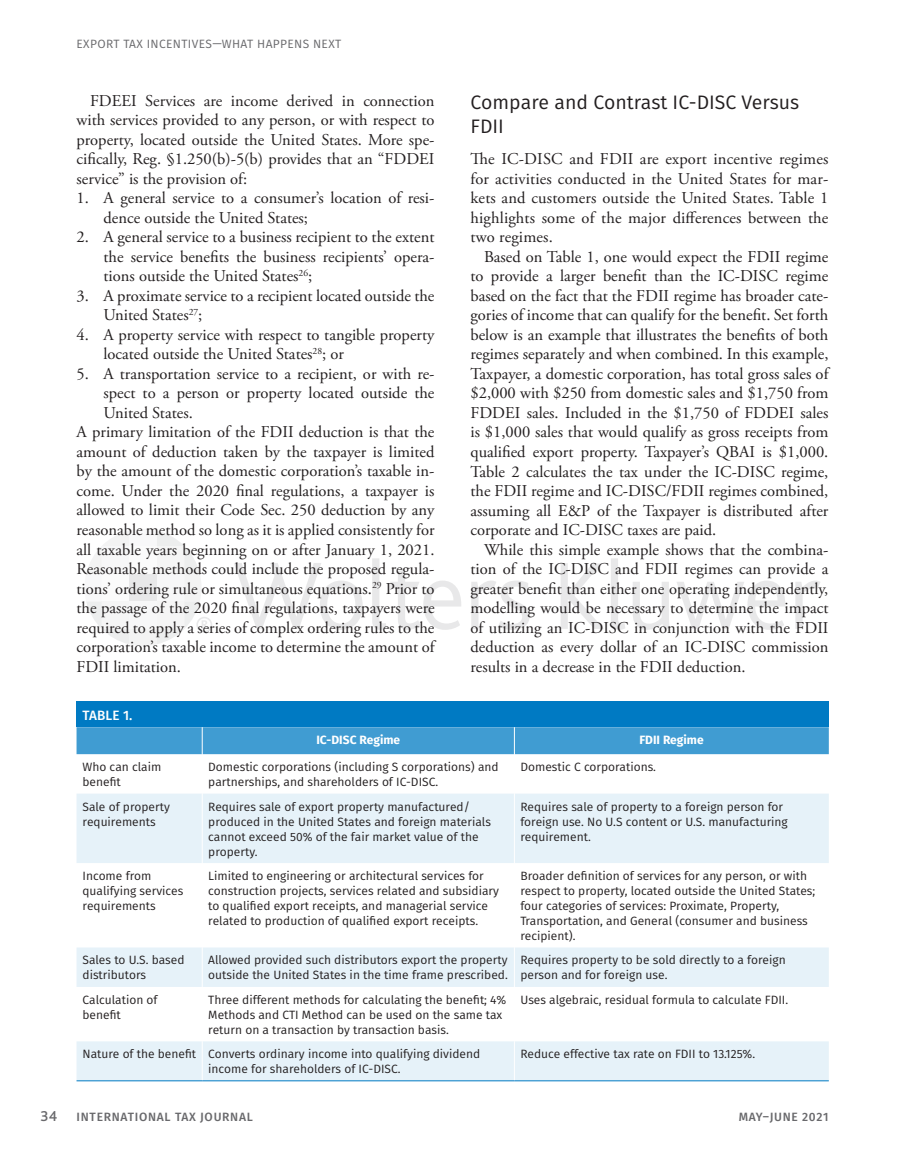
<style>
.page{position:relative;width:905px;height:1175px;background:#fff}
.page>*{position:absolute;margin:0;border:0;box-sizing:border-box;transform-origin:0 0}
.t1{font:19.5px/24px "Fira Sans";color:#231f20}
.t2{font:16.5px/19.5px "Adobe Garamond Pro";color:#231f20;text-align:justify}
.t3{font:500 15px "Bliss 2";color:#69696c}
.t4{font:500 13.5px "Fira Sans";color:#fff}
.t5{font:12px/15px "Fira Sans";color:#231f20}
.t6{font:12px "Fira Sans";letter-spacing:.03em;color:#69696c}
.t7{font:500 12px "Fira Sans";letter-spacing:.06em;color:#69696c}
.t8{font:700 12px "Fira Sans";color:#fff}
</style>
<div class="page">
<svg style="left:234px;top:563px;width:128px;height:67px"></svg>
<svg style="left:372px;top:558px;width:89px;height:72px"></svg>
<svg style="left:795px;top:581px;width:25px;height:48px"></svg>
<svg style="left:471px;top:581px;width:58px;height:49px"></svg>
<svg style="left:561px;top:563px;width:42px;height:66px"></svg>
<svg style="left:611px;top:558px;width:14px;height:72px"></svg>
<svg style="left:633px;top:582px;width:37px;height:48px"></svg>
<svg style="left:677px;top:581px;width:108px;height:49px"></svg>
<svg style="left:86px;top:531px;width:126px;height:115px"></svg>
<div style="left:76px;top:701px;width:752px;height:26px;background:#007ac3"></div>
<svg style="left:76px;top:794px;width:752px;height:286px;fill:#e6f2f9"></svg>
<div style="left:76px;top:727px;width:752px;height:27px;background:#409cd2"></div>
<hr style="left:202px;top:793px;width:1px;height:70px;background:#fff">
<hr style="left:514px;top:793px;width:1px;height:70px;background:#fff">
<hr style="left:202px;top:863px;width:1px;height:84px;background:#fff">
<hr style="left:514px;top:863px;width:1px;height:84px;background:#fff">
<hr style="left:202px;top:947px;width:1px;height:40px;background:#fff">
<hr style="left:514px;top:947px;width:1px;height:40px;background:#fff">
<hr style="left:202px;top:987px;width:1px;height:54px;background:#fff">
<hr style="left:514px;top:987px;width:1px;height:54px;background:#fff">
<hr style="left:202px;top:1041px;width:1px;height:39px;background:#fff">
<hr style="left:514px;top:1041px;width:1px;height:39px;background:#fff">
<hr style="left:76px;top:1080px;width:126px;height:1px;background:#007ac3">
<hr style="left:202px;top:1080px;width:312px;height:1px;background:#007ac3">
<hr style="left:514px;top:1080px;width:314px;height:1px;background:#007ac3">
<p class="t3" style="left:40px;top:1106px;width:18px">34</p>
<p class="t6" style="left:77px;top:35px;width:189px">Export Tax Ince ntives—What Happe</p>
<p class="t6" style="left:294px;top:35px;width:48px">ns Next</p>
<p class="t2" style="left:77px;top:91px;width:359px;text-indent:13px">FDEEI Services are income derived in connection with services provided to any person, or with respect to property, located outside the United States. More spe&shy;cifically, Reg. §1.250(b)-5(b) provides that an “FDDEI service” is the provision of:</p>
<p class="t2" style="left:103px;top:189px;width:332px;text-indent:-27px">1. A general service to a consumer’s location of resi&shy;dence outside the United States;</p>
<p class="t2" style="left:103px;top:228px;width:332px;text-indent:-27px">2. A general service to a business recipient to the extent the service benefits the business recipients’ opera&shy;tions outside the United States<sup>26</sup>;</p>
<p class="t2" style="left:103px;top:286px;width:332px;text-indent:-27px">3. A proximate service to a recipient located outside the<br>United States<sup>27</sup>;</p>
<p class="t2" style="left:103px;top:325px;width:332px;text-indent:-27px">4. A property service with respect to tangible property located outside the United States<sup>28</sup>; or</p>
<p class="t2" style="left:77px;top:364px;width:359px">5. A transportation service to a recipient, or with re-</p>
<p class="t2" style="left:103px;top:384px;width:332px">spect to a person or property located outside the</p>
<p class="t2" style="left:103px;top:403px;width:91px">United States.</p>
<p class="t2" style="left:77px;top:423px;width:359px">A primary limitation of the FDII deduction is that the</p>
<p class="t2" style="left:77px;top:442px;width:359px">amount of deduction taken by the taxpayer is limited</p>
<p class="t2" style="left:77px;top:462px;width:359px">by the amount of the domestic corporation’s taxable in-</p>
<p class="t2" style="left:77px;top:481px;width:359px">come. Under the 2020 final regulations, a taxpayer is</p>
<p class="t2" style="left:77px;top:501px;width:359px">allowed to limit their Code Sec. 250 deduction by any</p>
<p class="t2" style="left:77px;top:520px;width:359px">reasonable method so long as it is applied consistently for</p>
<p class="t2" style="left:77px;top:540px;width:359px">all taxable years beginning on or after January 1, 2021.</p>
<p class="t2" style="left:77px;top:559px;width:359px">Reasonable methods could include the proposed regula-</p>
<p class="t2" style="left:77px;top:579px;width:359px">tions’ ordering rule or simultaneous equations.<sup>29</sup> Prior to</p>
<p class="t2" style="left:76px;top:598px;width:359px">the passage of the 2020 final regulations, taxpayers were</p>
<p class="t2" style="left:76px;top:618px;width:359px">required to apply a series of complex ordering rules to the</p>
<p class="t2" style="left:76px;top:637px;width:359px">corporation’s taxable income to determine the amount of</p>
<p class="t2" style="left:76px;top:657px;width:106px">FDII limitation.</p>
<p class="t4" style="left:83px;top:704px;width:51px">TABLE 1.</p>
<p class="t1" style="left:470px;top:90px;width:330px">Compare and Contrast IC-DISC Versus<br>FDII</p>
<p class="t2" style="left:470px;top:150px;width:359px">The IC-DISC and FDII are export incentive regimes for activities conducted in the United States for mar&shy;kets and customers outside the United States. Table 1 highlights some of the major differences between the two regimes.</p>
<p class="t2" style="left:470px;top:247px;width:359px;text-indent:13px">Based on Table 1, one would expect the FDII regime to provide a larger benefit than the IC-DISC regime based on the fact that the FDII regime has broader cate&shy;gories of income that can qualify for the benefit. Set forth below is an example that illustrates the benefits of both regimes separately and when combined. In this example, Taxpayer, a domestic corporation, has total gross sales of $2,000 with $250 from domestic sales and $1,750 from FDDEI sales. Included in the $1,750 of FDDEI sales is $1,000 sales that would qualify as gross receipts from qualified export property. Taxpayer’s QBAI is $1,000.<br>Table 2 calculates the tax under the IC-DISC regime, the FDII regime and IC-DISC/FDII regimes combined, assuming all E&amp;P of the Taxpayer is distributed after corporate and IC-DISC taxes are paid.</p>
<p class="t2" style="left:470px;top:540px;width:359px;text-indent:13px">While this simple example shows that the combina&shy;tion of the IC-DISC and FDII regimes can provide a greater benefit than either one operating independently, modelling would be necessary to determine the impact of utilizing an IC-DISC in conjunction with the FDII deduction as every dollar of an IC-DISC commission results in a decrease in the FDII deduction.</p>
<p class="t8" style="left:316px;top:730px;width:85px">IC-DISC Regime</p>
<p class="t8" style="left:639px;top:730px;width:66px">FDII Regime</p>
<p class="t5" style="left:82px;top:759px;width:80px">Who can claim benefit</p>
<p class="t5" style="left:208px;top:759px;width:292px">Domestic corporations (including S corporations) and partnerships, and shareholders of IC-DISC.</p>
<p class="t5" style="left:520px;top:759px;width:137px">Domestic C corporations.</p>
<p class="t5" style="left:82px;top:798px;width:89px">Sale of property requirements</p>
<p class="t5" style="left:208px;top:798px;width:284px">Requires sale of export property manufactured/ produced in the United States and foreign materials cannot exceed 50% of the fair market value of the property.</p>
<p class="t5" style="left:520px;top:798px;width:269px">Requires sale of property to a foreign person for foreign use. N o U.S content or U.S. manufacturing requirement.</p>
<p class="t5" style="left:82px;top:868px;width:102px">Income from qualifying services requirements</p>
<p class="t5" style="left:208px;top:868px;width:292px">Limited to engineering or architectural services for construction projects, services related and subsidiary to qualified export receipts, and managerial service related to production of qualified export receipts.</p>
<p class="t5" style="left:520px;top:868px;width:296px">Broader definition of services for any person, or with respect to property, located outside the United States; four categories of services: Proximate, Property, Transportation, and General (consumer and business recipient).</p>
<p class="t5" style="left:82px;top:952px;width:103px">Sales to U.S. based distributors</p>
<p class="t5" style="left:208px;top:952px;width:301px">Allowed provided such distributors export the property outside the United States in the time frame prescribed.</p>
<p class="t5" style="left:520px;top:952px;width:267px">Requires property to be sold directly to a foreign person and for foreign use.</p>
<p class="t5" style="left:82px;top:991px;width:77px">Calculation of benefit</p>
<p class="t5" style="left:208px;top:991px;width:300px">Three different methods for calculating the benefit; 4%<br>Methods and CTI Method can be used on the same tax return on a transaction by transaction basis.</p>
<p class="t5" style="left:520px;top:991px;width:269px">Uses algebraic, residual formula to calculate FDII.</p>
<p class="t5" style="left:208px;top:1046px;width:273px;text-indent:-126px">Nature of the benefit Converts ordinary income into qualifying dividend income for shareholders of IC-DISC.</p>
<p class="t5" style="left:520px;top:1046px;width:236px">Reduce effective tax rate on FDII to 13.125%.</p>
<p class="t7" style="left:77px;top:1107px;width:13px">INTERNAT</p>
<p class="t7" style="left:135px;top:1107px;width:14px">IONA</p>
<p class="t7" style="left:165px;top:1107px;width:50px">L TAX JOURNA</p>
<p class="t7" style="left:247px;top:1107px;width:8px">L</p>
<p class="t7" style="left:738px;top:1107px;width:91px">MAY–JUNE 2021</p>
</div>
